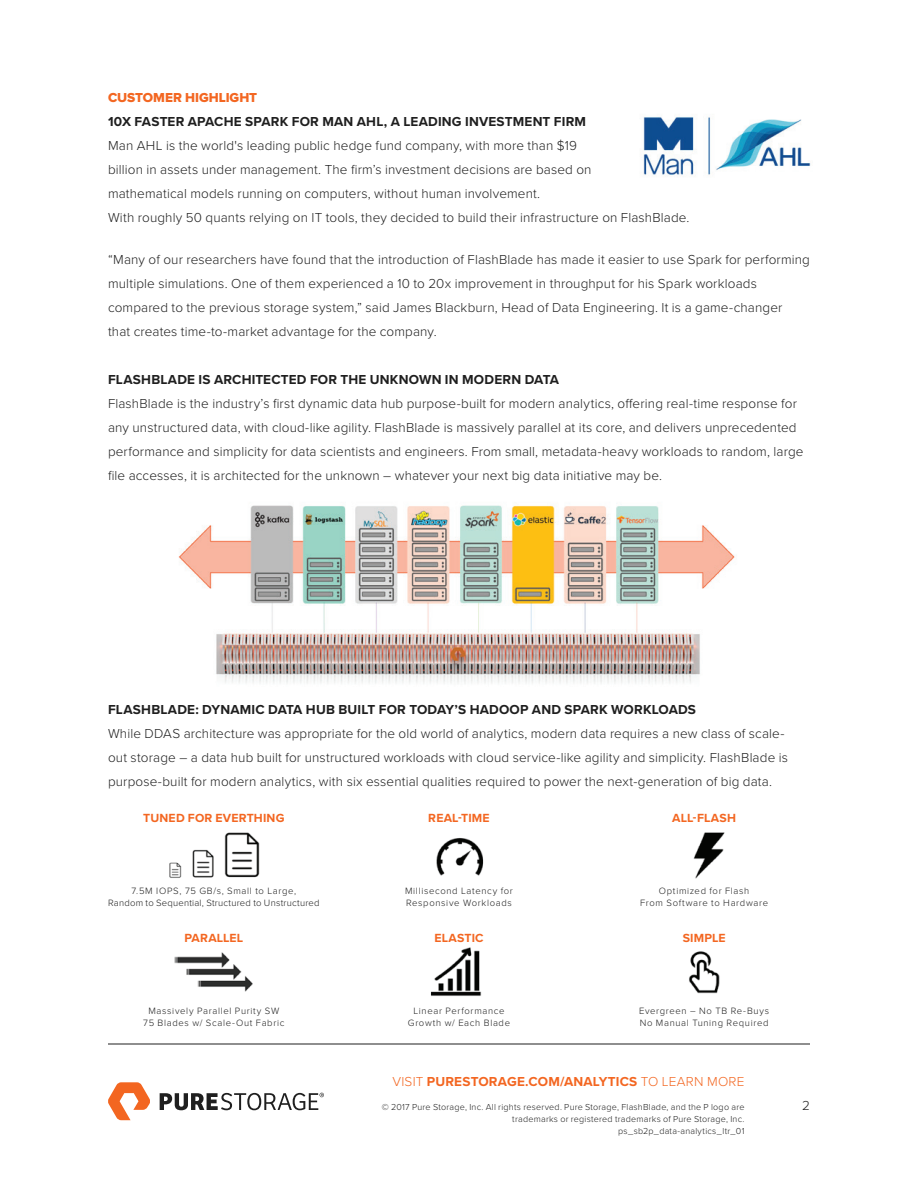
<style>
.page{position:relative;width:918px;height:1188px;background:#fff}
.page>*{position:absolute;margin:0;border:0;box-sizing:border-box;transform-origin:0 0}
.t1{font:300 13.5px/24px "Proxima Nova";letter-spacing:.01em;color:#1f1f1f}
.t2{font:700 13.5px "Proxima Nova";letter-spacing:.015em;color:#1f1f1f}
.t3{font:700 13.5px "Proxima Nova";letter-spacing:.015em;color:#f36621}
.t4{font:13.5px "Proxima Nova Extrabld";color:#f36621}
.t5{font:700 12.15px "Proxima Nova";letter-spacing:.015em;color:#f36621}
.t6{font:300 9.45px/12px "Proxima Nova";letter-spacing:.07em;color:#1f1f1f;text-align:center}
.t7{font:300 9.45px/12px "Proxima Nova";letter-spacing:.025em;color:#1f1f1f;text-align:center}
.t8{font:300 9px/12px "Proxima Nova";letter-spacing:.025em;color:#1f1f1f;text-align:right}
.s1{font-weight:300}
</style>
<div class="page">
<img style="left:178px;top:503px;width:557px;height:180px">
<img style="left:169px;top:832px;width:91px;height:46px">
<img style="left:436px;top:838px;width:48px;height:38px">
<img style="left:693px;top:832px;width:32px;height:47px">
<img style="left:174px;top:952px;width:79px;height:40px">
<img style="left:430px;top:947px;width:52px;height:49px">
<img style="left:689px;top:951px;width:31px;height:43px">
<svg style="left:108px;top:1082px;width:42px;height:38px"></svg>
<svg style="left:160px;top:1093px;width:164px;height:17px"></svg>
<hr style="left:108px;top:1044px;width:702px;height:1px;background:#1f1f1f">
<img style="left:643px;top:117px;width:168px;height:58px">
<p class="t4" style="left:108px;top:91px;width:151px">CUSTOMER HIGHLIGHT</p>
<p class="t2" style="left:108px;top:111px;width:480px">10X FASTER APACHE SPARK FOR MAN AHL, A LEADING INVESTMENT FIRM</p>
<p class="t1" style="left:108px;top:134px;width:583px">Man AHL is the world's leading public hedge fund company, with more than $19<br>billion in assets under management. The firm’s investment decisions are based on<br>mathematical models running on computers, without human involvement.<br>With roughly 50 quants relying on IT tools, they decided to build their infrastructure on FlashBlade.</p>
<p class="t1" style="left:108px;top:248px;width:704px">“Many of our researchers have found that the introduction of FlashBlade has made it easier to use Spark for performing multiple simulations. One of them experienced a 10 to 20x improvement in throughput for his Spark workloads compared to the previous storage system,” said James Blackburn, Head of Data Engineering. It is a game-changer<br>that creates time-to-market advantage for the company.</p>
<p class="t2" style="left:108px;top:369px;width:453px">FLASHBLADE IS ARCHITECTED FOR THE UNKNOWN IN MODERN DATA</p>
<p class="t1" style="left:108px;top:392px;width:697px">FlashBlade is the industry’s first dynamic data hub purpose-built for modern analytics, offering real-time response for any unstructured data, with cloud-like agility. FlashBlade is massively parallel at its core, and delivers unprecedented performance and simplicity for data scientists and engineers. From small, metadata-heavy workloads to random, large file accesses, it is architected for the unknown – whatever your next big data initiative may be.</p>
<p class="t2" style="left:108px;top:699px;width:590px">FLASHBLADE: DYNAMIC DATA HUB BUILT FOR TODAY’S HADOOP AND SPARK WORKLOADS</p>
<p class="t1" style="left:108px;top:722px;width:682px">While DDAS architecture was appropriate for the old world of analytics, modern data requires a new class of scale&shy;out storage – a data hub built for unstructured workloads with cloud service-like agility and simplicity. FlashBlade is purpose-built for modern analytics, with six essential qualities required to power the next-generation of big data.</p>
<p class="t5" style="left:143px;top:809px;width:143px">TUNED FOR EVERTHING</p>
<p class="t5" style="left:428px;top:809px;width:63px">REAL-TIME</p>
<p class="t5" style="left:672px;top:809px;width:65px">ALL-FLASH</p>
<p class="t7" style="left:108px;top:885px;width:213px">7.5M IOPS, 75 GB/s, Small to Large,<br>Random to Sequential, Structured to Unstructured</p>
<p class="t5" style="left:184px;top:929px;width:60px">PARALLEL</p>
<p class="t6" style="left:405px;top:885px;width:109px;text-align:left">Millisecond Latency for<br>Responsive Workloads</p>
<p class="t5" style="left:434px;top:929px;width:51px">ELASTIC</p>
<p class="t6" style="left:640px;top:885px;width:130px">Optimized for Flash<br>From Software to Hardware</p>
<p class="t5" style="left:683px;top:929px;width:44px">SIMPLE</p>
<p class="t6" style="left:143px;top:1005px;width:143px">Massively Parallel Purity SW<br>75 Blades w/ Scale-Out Fabric</p>
<p class="t6" style="left:408px;top:1005px;width:104px">Linear Performance<br>Growth w/ Each Blade</p>
<p class="t6" style="left:639px;top:1005px;width:132px;text-align:left">Evergreen – No TB Re-Buys<br>No Manual Tuning Required</p>
<p class="t3" style="left:392px;top:1071px;width:354px"><span class="s1">VISIT</span> PURESTORAGE.COM/ANALYTICS <span class="s1">TO LEARN MORE</span></p>
<p class="t8" style="left:382px;top:1101px;width:364px">© 2017 Pure Storage, Inc. All rights reserved. Pure Storage, FlashBlade, and the P logo are trademarks or registered trademarks of Pure Storage, Inc.<br>ps_sb2p_data-analytics_ltr_01</p>
<p class="t1" style="left:802px;top:1094px;width:9px">2</p>
</div>
